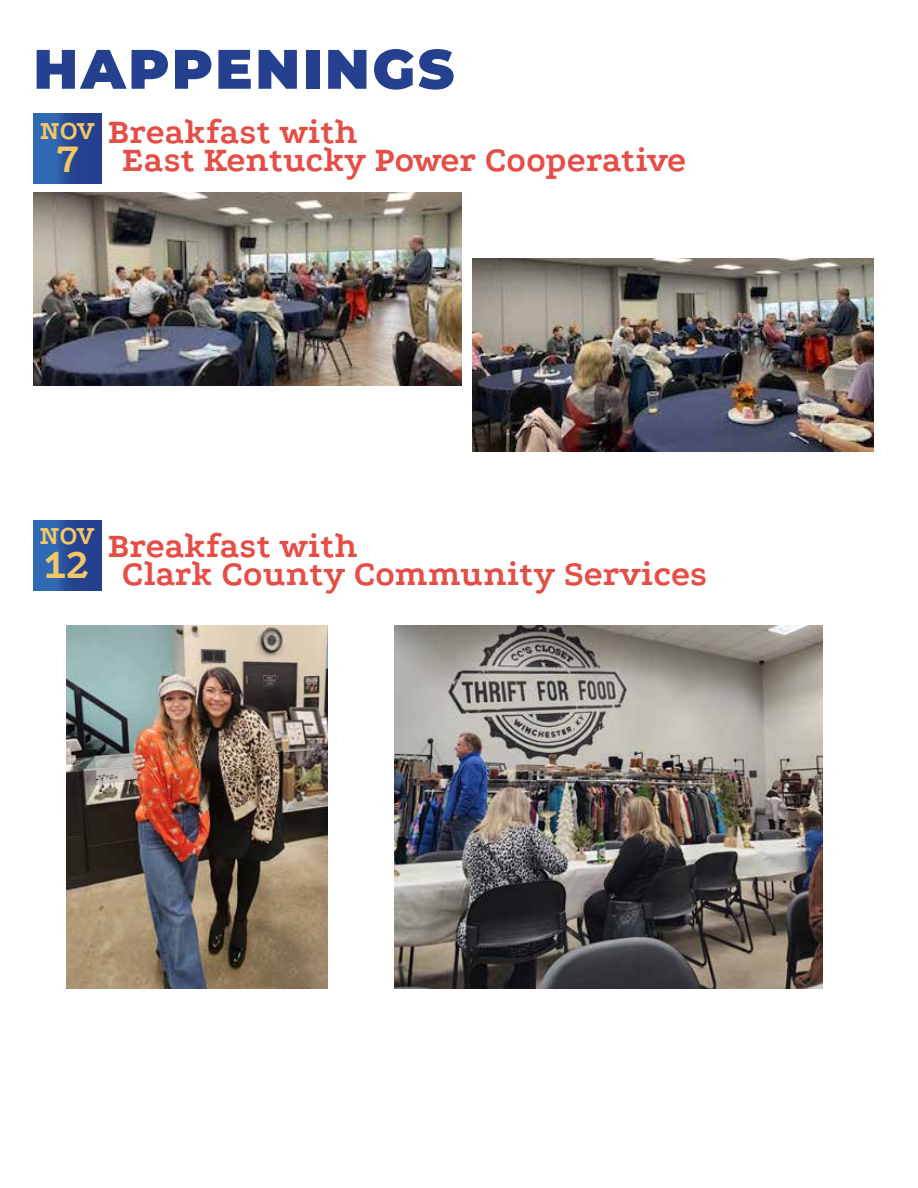
<style>
.page{position:relative;width:918px;height:1188px;background:#fff}
.page>*{position:absolute;margin:0;border:0;box-sizing:border-box;transform-origin:0 0}
.t1{font:900 55.5px "Montserrat";letter-spacing:.05em;color:#25408f}
.t2{font:43.2px "Podkova";color:#f2c765}
.t3{font:36px/28.5px "Podkova";color:#e54e47}
.t4{font:27px "Podkova";letter-spacing:-.02em;color:#f2c765}
</style>
<div class="page">
<div style="left:33px;top:113px;width:68px;height:70px;background:linear-gradient(to right,#3271b9,#223686)"></div>
<div style="left:33px;top:520px;width:68px;height:70px;background:linear-gradient(to right,#3271b9,#223686)"></div>
<img style="left:33px;top:192px;width:429px;height:194px">
<img style="left:473px;top:258px;width:400px;height:193px">
<img style="left:395px;top:625px;width:428px;height:363px">
<img style="left:66px;top:625px;width:261px;height:363px">
<h1 class="t1" style="left:33px;top:32px;width:422px">HAPPENINGS</h1>
<p class="t3" style="left:122px;top:116px;width:565px;text-indent:-14px">Breakfast with<br>East Kentucky Power Cooperative</p>
<p class="t4" style="left:40px;top:112px;width:57px">NOV</p>
<p class="t2" style="left:56px;top:130px;width:23px">7</p>
<p class="t4" style="left:40px;top:518px;width:57px">NOV</p>
<p class="t2" style="left:45px;top:536px;width:46px">12</p>
<p class="t3" style="left:122px;top:531px;width:586px;text-indent:-14px">Breakfast with<br>Clark County Community Services</p>
</div>
